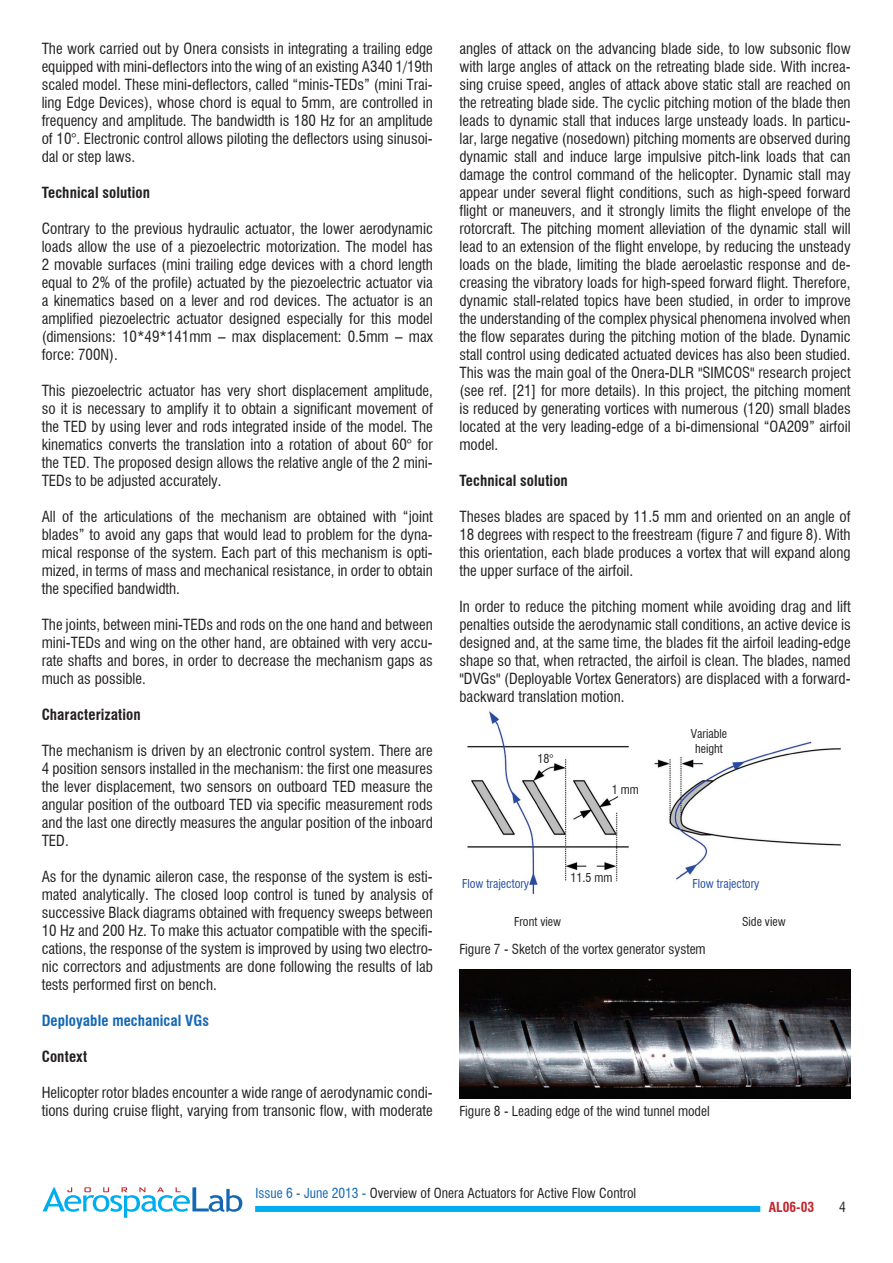
<style>
.page{position:relative;width:893px;height:1263px;background:#fff}
.page>*{position:absolute;margin:0;border:0;box-sizing:border-box;transform-origin:0 0}
.t1{font:condensed 15px/18px "Swiss 721 BT";color:#231f20;text-align:justify}
.t2{font:700 condensed 15px "Swiss 721 BT";letter-spacing:.005em;color:#231f20}
.t3{font:700 condensed 15px "Swiss 721 BT";letter-spacing:.005em;color:#1468b3}
.t4{font:condensed 13.5px "Swiss 721 BT";color:#231f20}
.t5{font:700 condensed 13.5px "Swiss 721 BT";color:#c0262d}
.t6{font:condensed 12px/15px "Swiss 721 BT";color:#231f20;text-align:center}
.t7{font:condensed 12px "Swiss 721 BT";color:#224ea1}
.s1{color:#1468b3}
</style>
<div class="page">
<div style="left:255px;top:1206px;width:505px;height:6px;background:#00aeef"></div>
<svg style="left:43px;top:1187px;width:199px;height:31px"></svg>
<img style="left:467px;top:711px;width:374px;height:184px">
<img style="left:459px;top:970px;width:392px;height:128px">
<p class="t1" style="left:42px;top:40px;width:393px">The work carried out by Onera consists in integrating a trailing edge equipped with mini-deflectors into the wing of an existing A340 1/19th scaled model. These mini-deflectors, called “minis-TEDs” (mini Trai&shy;ling Edge Devices), whose chord is equal to 5mm, are controlled in frequency and amplitude. The bandwidth is 180 Hz for an amplitude of 10°. Electronic control allows piloting the deflectors using sinusoi&shy;dal or step laws.</p>
<p class="t2" style="left:42px;top:184px;width:110px">Technical solution</p>
<p class="t1" style="left:42px;top:220px;width:393px">Contrary to the previous hydraulic actuator, the lower aerodynamic loads allow the use of a piezoelectric motorization. The model has 2 movable surfaces (mini trailing edge devices with a chord length equal to 2% of the profile) actuated by the piezoelectric actuator via a kinematics based on a lever and rod devices. The actuator is an amplified piezoelectric actuator designed especially for this model (dimensions: 10*49*141mm – max displacement: 0.5mm – max force: 700N).</p>
<p class="t1" style="left:42px;top:382px;width:393px">This piezoelectric actuator has very short displacement amplitude, so it is necessary to amplify it to obtain a significant movement of the TED by using lever and rods integrated inside of the model. The kinematics converts the translation into a rotation of about 60° for the TED. The proposed design allows the relative angle of the 2 mini-TEDs to be adjusted accurately.</p>
<p class="t1" style="left:42px;top:508px;width:393px">All of the articulations of the mechanism are obtained with “joint blades” to avoid any gaps that would lead to problem for the dyna&shy;mical response of the system. Each part of this mechanism is opti&shy;mized, in terms of mass and mechanical resistance, in order to obtain the specified bandwidth.</p>
<p class="t1" style="left:42px;top:616px;width:393px">The joints, between mini-TEDs and rods on the one hand and between mini-TEDs and wing on the other hand, are obtained with very accu&shy;rate shafts and bores, in order to decrease the mechanism gaps as much as possible.</p>
<p class="t2" style="left:42px;top:706px;width:101px">Characterization</p>
<p class="t1" style="left:42px;top:742px;width:393px">The mechanism is driven by an electronic control system. There are 4 position sensors installed in the mechanism: the first one measures the lever displacement, two sensors on outboard TED measure the angular position of the outboard TED via specific measurement rods and the last one directly measures the angular position of the inboard TED.</p>
<p class="t1" style="left:42px;top:868px;width:393px">As for the dynamic aileron case, the response of the system is esti&shy;mated analytically. The closed loop control is tuned by analysis of successive Black diagrams obtained with frequency sweeps between 10 Hz and 200 Hz. To make this actuator compatible with the specifi&shy;cations, the response of the system is improved by using two electro&shy;nic correctors and adjustments are done following the results of lab tests performed first on bench.</p>
<p class="t3" style="left:42px;top:1012px;width:169px">Deployable mechanical VGs</p>
<p class="t2" style="left:42px;top:1048px;width:47px">Context</p>
<p class="t1" style="left:42px;top:1084px;width:393px">Helicopter rotor blades encounter a wide range of aerodynamic condi&shy;tions during cruise flight, varying from transonic flow, with moderate</p>
<p class="t1" style="left:459px;top:40px;width:393px">angles of attack on the advancing blade side, to low subsonic flow with large angles of attack on the retreating blade side. With increa&shy;sing cruise speed, angles of attack above static stall are reached on the retreating blade side. The cyclic pitching motion of the blade then leads to dynamic stall that induces large unsteady loads. In particu&shy;lar, large negative (nosedown) pitching moments are observed during dynamic stall and induce large impulsive pitch-link loads that can damage the control command of the helicopter. Dynamic stall may appear under several flight conditions, such as high-speed forward flight or maneuvers, and it strongly limits the flight envelope of the rotorcraft. The pitching moment alleviation of the dynamic stall will lead to an extension of the flight envelope, by reducing the unsteady loads on the blade, limiting the blade aeroelastic response and de&shy;creasing the vibratory loads for high-speed forward flight. Therefore, dynamic stall-related topics have been studied, in order to improve the understanding of the complex physical phenomena involved when the flow separates during the pitching motion of the blade. Dynamic stall control using dedicated actuated devices has also been studied.<br>This was the main goal of the Onera-DLR "SIMCOS" research project (see ref. [21] for more details). In this project, the pitching moment is reduced by generating vortices with numerous (120) small blades located at the very leading-edge of a bi-dimensional “OA209” airfoil model.</p>
<p class="t2" style="left:459px;top:472px;width:110px">Technical solution</p>
<p class="t1" style="left:459px;top:508px;width:393px">Theses blades are spaced by 11.5 mm and oriented on an angle of 18 degrees with respect to the freestream (figure 7 and figure 8). With this orientation, each blade produces a vortex that will expand along the upper surface of the airfoil.</p>
<p class="t1" style="left:459px;top:598px;width:393px">In order to reduce the pitching moment while avoiding drag and lift penalties outside the aerodynamic stall conditions, an active device is designed and, at the same time, the blades fit the airfoil leading-edge shape so that, when retracted, the airfoil is clean. The blades, named "DVGs" (Deployable Vortex Generators) are displaced with a forward&shy;backward translation motion.</p>
<p class="t6" style="left:537px;top:751px;width:17px">18°</p>
<p class="t6" style="left:612px;top:782px;width:28px">1 mm</p>
<p class="t6" style="left:691px;top:726px;width:38px">Variable height</p>
<p class="t6" style="left:571px;top:870px;width:43px">11.5 mm</p>
<p class="t7" style="left:462px;top:876px;width:68px">Flow trajectory</p>
<p class="t7" style="left:693px;top:876px;width:68px">Flow trajectory</p>
<p class="t6" style="left:514px;top:914px;width:48px">Front view</p>
<p class="t6" style="left:742px;top:914px;width:45px">Side view</p>
<p class="t4" style="left:459px;top:941px;width:248px">Figure 7 - Sketch of the vortex generator system</p>
<p class="t4" style="left:459px;top:1103px;width:252px">Figure 8 - Leading edge of the wind tunnel model</p>
<p class="t4" style="left:255px;top:1184px;width:382px"><span class="s1">Issue 6 - June 2013 -</span> Overview of Onera Actuators for Active Flow Control</p>
<p class="t5" style="left:769px;top:1199px;width:47px">AL06-03</p>
<p class="t4" style="left:839px;top:1199px;width:8px">4</p>
</div>
